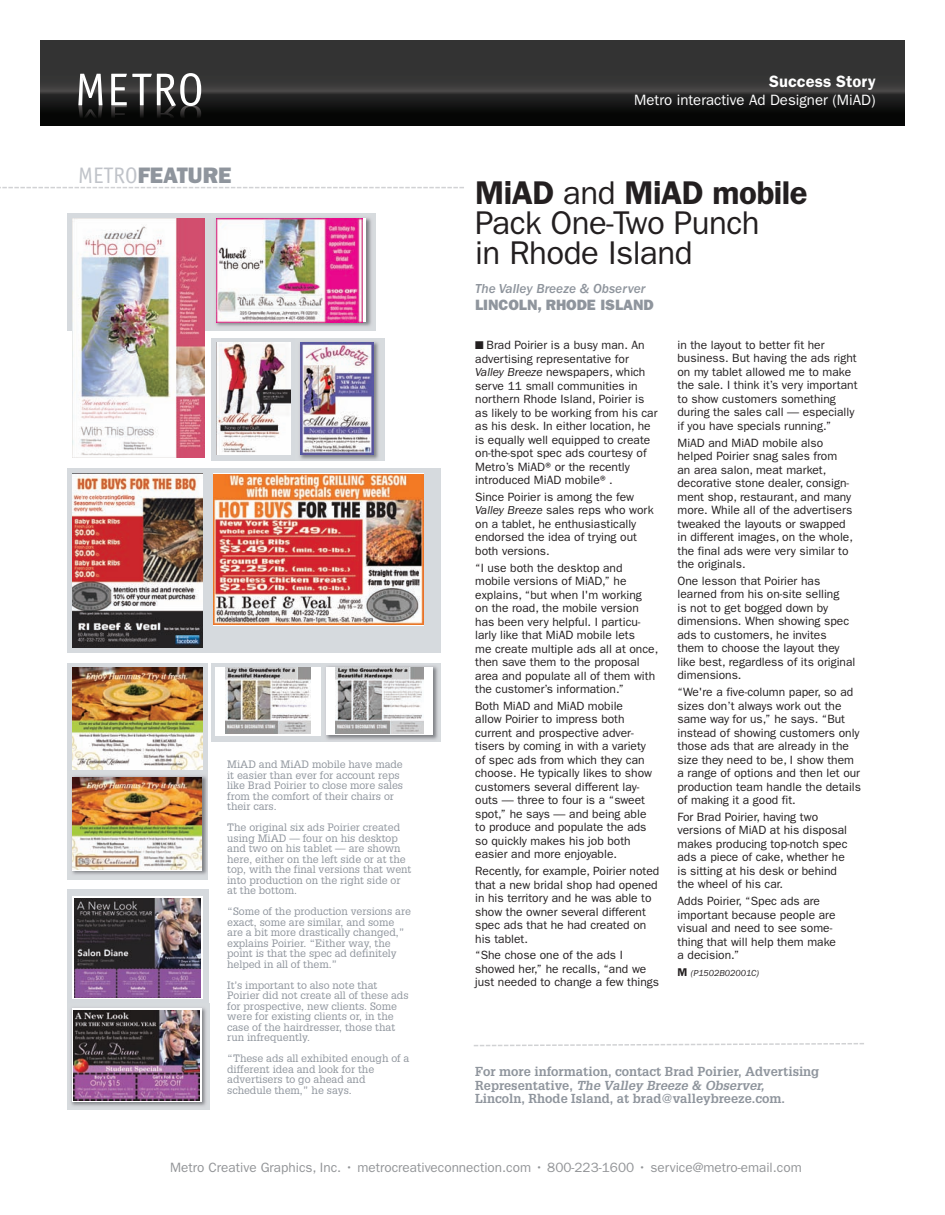
<style>
.page{position:relative;width:945px;height:1215px;background:#fff}
.page>*{position:absolute;margin:0;border:0;box-sizing:border-box;transform-origin:0 0}
.t1{font:33px/30px "ITC Franklin Gothic Std";letter-spacing:-.015em;color:#231f20}
.t2{font:22.5px "ITC Franklin Gothic Std Hvy";color:#8f959d}
.t3{font:600 16.5px "ITC Franklin Gothic Std";color:#fff}
.t4{font:15px "ITC Franklin Gothic Std";color:#fff}
.t5{font:15px "ITC Franklin Gothic Std Hvy";color:#8f959d}
.t6{font:13.5px "ITC Franklin Gothic Std";color:#939598}
.t7{font:13.5px "ITC Franklin Gothic Std Med It";color:#8f959d}
.t8{font:700 12.75px/13.5px "Glypha LT Std";color:#8f959d}
.t9{font:12px/13.5px "ITC Franklin Gothic Std";color:#231f20}
.t10{font:10.5px/10.5px "Glypha LT Std";color:#8f959d}
.t11{font:10.5px "ITC Franklin Gothic Std";color:#fff}
.t12{font:italic 9px "ITC Franklin Gothic Std";color:#231f20}
.s1{font-family:"Officina Sans Std";color:#c0c3c9}
.s2{font-weight:600}
.s3{font-style:italic}
.s4{font-weight:600;font-style:normal;font-size:11.25px}
</style>
<div class="page">
<svg style="left:0;top:187px;width:464px;height:1px"></svg>
<div style="left:211px;top:338px;width:174px;height:123px;background:#d6dade"></div>
<div style="left:68px;top:889px;width:141px;height:221px;background:#d6dade"></div>
<div style="left:68px;top:213px;width:307px;height:118px;background:#d6dade"></div>
<div style="left:68px;top:468px;width:373px;height:185px;background:#d6dade"></div>
<div style="left:211px;top:663px;width:229px;height:79px;background:#d6dade"></div>
<div style="left:68px;top:663px;width:140px;height:217px;background:#d6dade"></div>
<img style="left:67px;top:772px;width:140px;height:108px">
<img style="left:72px;top:777px;width:130px;height:93px">
<svg style="left:474px;top:1043px;width:390px;height:4px"></svg>
<img style="left:72px;top:473px;width:131px;height:174px">
<svg style="left:72px;top:897px;width:130px;height:102px"></svg>
<img style="left:74px;top:899px;width:127px;height:99px">
<img style="left:72px;top:667px;width:130px;height:102px">
<div style="left:213px;top:473px;width:211px;height:153px;background:#eb7726"></div>
<img style="left:213px;top:475px;width:211px;height:149px">
<img style="left:216px;top:342px;width:75px;height:112px">
<img style="left:68px;top:1003px;width:141px;height:107px">
<svg style="left:72px;top:1009px;width:129px;height:93px"></svg>
<img style="left:74px;top:1011px;width:126px;height:89px">
<div style="left:215px;top:667px;width:106px;height:68px;background:#fff"></div>
<img style="left:225px;top:667px;width:85px;height:67px">
<img style="left:72px;top:219px;width:132px;height:238px">
<img style="left:216px;top:213px;width:160px;height:118px">
<svg style="left:216px;top:219px;width:150px;height:103px"></svg>
<img style="left:217px;top:219px;width:145px;height:103px">
<img style="left:300px;top:342px;width:79px;height:118px">
<div style="left:300px;top:342px;width:74px;height:112px;background:#5a57a3"></div>
<img style="left:301px;top:342px;width:72px;height:112px">
<img style="left:440px;top:663px;width:1px;height:79px">
<img style="left:326px;top:666px;width:112px;height:74px">
<div style="left:326px;top:667px;width:107px;height:68px;background:#fff"></div>
<img style="left:336px;top:667px;width:88px;height:66px">
<svg style="left:40px;top:40px;width:864px;height:85px;background:#282828"></svg>
<svg style="left:78px;top:74px;width:24px;height:48px"></svg>
<svg style="left:111px;top:73px;width:90px;height:49px"></svg>
<h2 class="t2" style="left:78px;top:168px;width:155px"><span class="s1">METRO</span>FEATURE</h2>
<p class="t10" style="left:227px;top:759px;width:178px">MiAD and MiAD mobile have made it easier than ever for account reps like Brad Poirier to close more sales from the comfort of their chairs or their cars.</p>
<p class="t10" style="left:227px;top:822px;width:186px">The original six ads Poirier created using MiAD — four on his desktop and two on his tablet — are shown here, either on the left side or at the top, with the final versions that went into production on the right side or at the bottom.</p>
<p class="t10" style="left:227px;top:906px;width:185px">“Some of the production versions are exact, some are similar, and some are a bit more drastically changed,” explains Poirier. “Either way, the point is that the spec ad definitely helped in all of them.”</p>
<p class="t10" style="left:227px;top:980px;width:183px">It’s important to also note that<br>Poirier did not create all of these ads for prospective, new clients. Some were for existing clients or, in the case of the hairdresser, those that run infrequently.</p>
<p class="t10" style="left:227px;top:1053px;width:184px">“These ads all exhibited enough of a different idea and look for the advertisers to go ahead and schedule them,” he says.</p>
<p class="t11" style="left:703px;top:74px;width:169px">Concepts &amp; Ideas for Over 80 Years.</p>
<h3 class="t3" style="left:769px;top:75px;width:108px">Success Story</h3>
<p class="t4" style="left:634px;top:95px;width:243px">Metro interactive Ad Designer (MiAD)</p>
<h1 class="t1" style="left:475px;top:181px;width:334px"><span class="s2">MiAD</span> and <span class="s2">MiAD mobile<br></span>Pack One-Two Punch<br>in Rhode Island</h1>
<p class="t7" style="left:475px;top:284px;width:172px">The Valley Breeze &amp; Observer</p>
<p class="t5" style="left:475px;top:299px;width:180px">LINCOLN, RHODE ISLAND</p>
<p class="t9" style="left:475px;top:339px;width:184px">■ Brad Poirier is a busy man. An advertising representative for<br><span class="s3">Valley Breeze</span> newspapers, which serve 11 small communities in northern Rhode Island, Poirier is as likely to be working from his car as his desk. In either location, he is equally well equipped to create on-the-spot spec ads courtesy of<br>Metro’s MiAD® or the recently introduced MiAD mobile®.</p>
<p class="t9" style="left:475px;top:491px;width:180px">Since Poirier is among the few<br><span class="s3">Valley Breeze</span> sales reps who work on a tablet, he enthusiastically endorsed the idea of trying out both versions.</p>
<p class="t9" style="left:475px;top:562px;width:185px">“I use both the desktop and mobile versions of MiAD,” he explains, “but when I'm working<br>on the road, the mobile version has been very helpful. I particu&shy;larly like that MiAD mobile lets<br>me create multiple ads all at once, then save them to the proposal area and populate all of them with the customer’s information.”</p>
<p class="t9" style="left:475px;top:700px;width:178px">Both MiAD and MiAD mobile allow Poirier to impress both current and prospective adver&shy;tisers by coming in with a variety of spec ads from which they can choose. He typically likes to show customers several different lay&shy;outs — three to four is a “sweet spot,” he says — and being able to produce and populate the ads so quickly makes his job both easier and more enjoyable.</p>
<p class="t9" style="left:475px;top:865px;width:186px">Recently, for example, Poirier noted that a new bridal shop had opened in his territory and he was able to show the owner several different spec ads that he had created on his tablet.</p>
<p class="t9" style="left:475px;top:950px;width:185px">“She chose one of the ads I showed her,” he recalls, “and we just needed to change a few things</p>
<p class="t9" style="left:678px;top:339px;width:181px">in the layout to better fit her business. But having the ads right on my tablet allowed me to make the sale. I think it’s very important to show customers something during the sales call — especially if you have specials running.”</p>
<p class="t9" style="left:678px;top:437px;width:177px">MiAD and MiAD mobile also helped Poirier snag sales from an area salon, meat market, decorative stone dealer, consign&shy;ment shop, restaurant, and many more. While all of the advertisers tweaked the layouts or swapped in different images, on the whole, the final ads were very similar to the originals.</p>
<p class="t9" style="left:678px;top:575px;width:179px">One lesson that Poirier has learned from his on-site selling<br>is not to get bogged down by dimensions. When showing spec ads to customers, he invites them to choose the layout they like best, regardless of its original dimensions.</p>
<p class="t9" style="left:678px;top:686px;width:185px">“We're a five-column paper, so ad sizes don’t always work out the same way for us,” he says. “But instead of showing customers only those ads that are already in the size they need to be, I show them a range of options and then let our production team handle the details of making it a good fit.</p>
<p class="t9" style="left:678px;top:811px;width:171px">For Brad Poirier, having two versions of MiAD at his disposal makes producing top-notch spec ads a piece of cake, whether he is sitting at his desk or behind the wheel of his car.</p>
<p class="t9" style="left:678px;top:895px;width:160px">Adds Poirier, “Spec ads are important because people are visual and need to see some&shy;thing that will help them make a decision.”</p>
<p class="t12" style="left:678px;top:970px;width:83px"><span class="s4">M</span> (P1502B02001C)</p>
<p class="t8" style="left:475px;top:1065px;width:346px">For more information, contact Brad Poirier, Advertising<br>Representative, <span class="s3">The Valley Breeze &amp; Observer,<br></span>Lincoln, Rhode Island, at brad@valleybreeze.com.</p>
<p class="t6" style="left:170px;top:1162px;width:633px">Metro Creative Graphics, Inc. • metrocreativeconnection.com • 800-223-1600 • service@metro-email.com</p>
</div>
